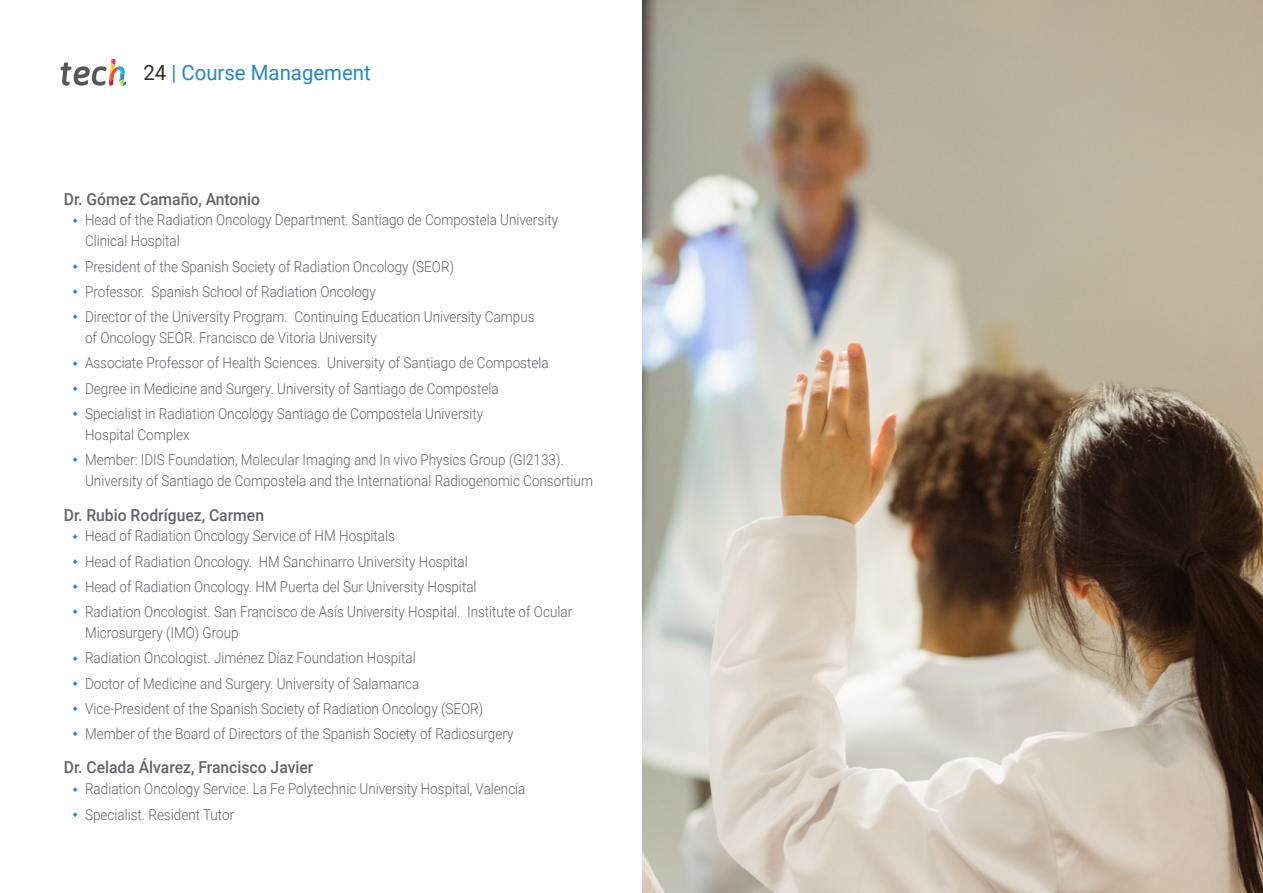
<style>
.page{position:relative;width:1263px;height:893px;background:#fff}
.page>*{position:absolute;margin:0;border:0;box-sizing:border-box;transform-origin:0 0}
.t1{font:21px "Roboto";color:#2488c9}
.t2{font:500 16.5px "Roboto";color:#61646a;scale:.95 1}
.t3{font:300 15px/25.2px "Roboto";color:#61646a;scale:.9 1}
.s1{color:#312e20}
</style>
<div class="page">
<svg style="left:61px;top:59px;width:65px;height:27px"></svg>
<img style="left:642px;top:0;width:621px;height:893px">
<h1 class="t1" style="left:144px;top:57px;width:229px"><span class="s1">24</span> | Course Management</h1>
<p class="t2" style="left:64px;top:187px;width:208px">Dr. Gómez Camaño, Antonio</p>
<p class="t3" style="left:85px;top:209px;width:527px;line-height:21px">Head of the Radiation Oncology Department. Santiago de Compostela University<br>Clinical Hospital</p>
<p class="t3" style="left:85px;top:253px;width:501px">President of the Spanish Society of Radiation Oncology (SEOR)<br>Professor. Spanish School of Radiation Oncology<br>Director of the University Program. Continuing Education University Campus</p>
<p class="t3" style="left:85px;top:325px;width:517px">of Oncology SEOR. Francisco de Vitoria University<br>Associate Professor of Health Sciences. University of Santiago de Compostela Degree in Medicine and Surgery. University of Santiago de Compostela Specialist in Radiation Oncology Santiago de Compostela University</p>
<p class="t3" style="left:85px;top:421px;width:533px">Hospital Complex<br>Member: IDIS Foundation, Molecular Imaging and In vivo Physics Group (GI2133).</p>
<p class="t3" style="left:85px;top:468px;width:566px">University of Santiago de Compostela and the International Radiogenomic Consortium</p>
<p class="t2" style="left:64px;top:503px;width:212px">Dr. Rubio Rodríguez, Carmen</p>
<p class="t3" style="left:85px;top:523px;width:543px">Head of Radiation Oncology Service of HM Hospitals<br>Head of Radiation Oncology. HM Sanchinarro University Hospital<br>Head of Radiation Oncology. HM Puerta del Sur University Hospital<br>Radiation Oncologist. San Francisco de Asís University Hospital. Institute of Ocular</p>
<p class="t3" style="left:85px;top:620px;width:477px">Microsurgery (IMO) Group<br>Radiation Oncologist. Jiménez Díaz Foundation Hospital<br>Doctor of Medicine and Surgery. University of Salamanca<br>Vice-President of the Spanish Society of Radiation Oncology (SEOR)<br>Member of the Board of Directors of the Spanish Society of Radiosurgery</p>
<p class="t2" style="left:64px;top:756px;width:264px">Dr. Celada Álvarez, Francisco Javier</p>
<p class="t3" style="left:85px;top:776px;width:491px">Radiation Oncology Service. La Fe Polytechnic University Hospital, Valencia<br>Specialist. Resident Tutor</p>
</div>
